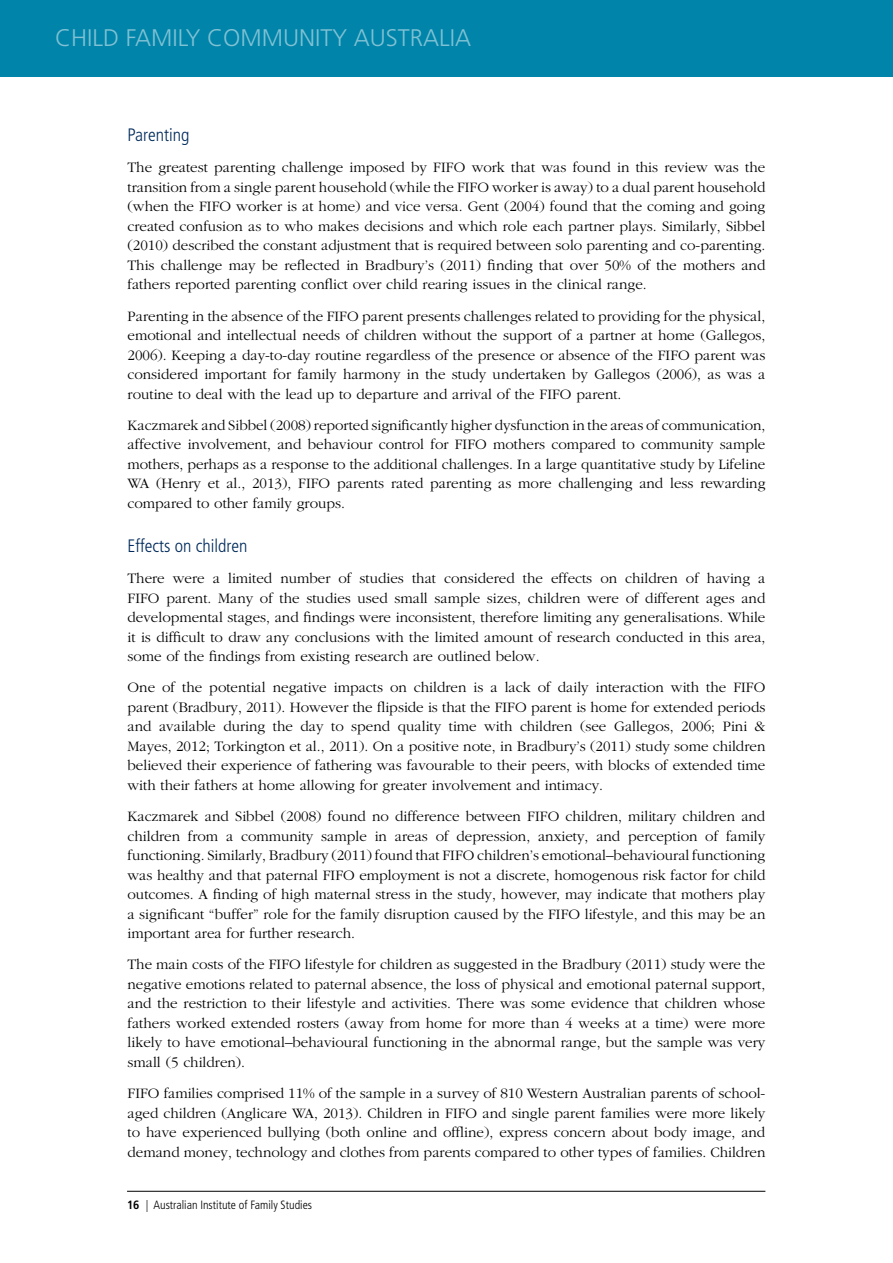
<style>
.page{position:relative;width:893px;height:1263px;background:#fff}
.page>*{position:absolute;margin:0;border:0;box-sizing:border-box;transform-origin:0 0}
.t1{font:300 24px "Frutiger LT";color:#80c1d4}
.Heading_3{font:300 condensed 18px "Frutiger LT";color:#002b5c}
.Body_Text{font:300 15px/19.5px "Garamond";color:#000;text-align:justify}
.t2{font:300 condensed 12px "Frutiger LT";color:#000}
.s1{font-weight:700}
</style>
<div class="page">
<div style="left:0;top:0;width:893px;height:77px;background:#0084a9"></div>
<hr style="left:127px;top:1191px;width:638px;height:1px;background:#000">
<h1 class="t1" style="left:55px;top:24px;width:418px">CHILD FAMILY COMMUNITY AUSTRALIA</h1>
<h4 class="Heading_3" style="left:128px;top:125px;width:64px">Parenting</h4>
<p class="Body_Text" style="left:128px;top:158px;width:639px">The greatest parenting challenge imposed by FIFO work that was found in this review was the transition from a single parent household (while the FIFO worker is away) to a dual parent household (when the FIFO worker is at home) and vice versa. Gent (2004) found that the coming and going created confusion as to who makes decisions and which role each partner plays. Similarly, Sibbel (2010) described the constant adjustment that is required between solo parenting and co-parenting.<br>This challenge may be reflected in Bradbury’s (2011) finding that over 50% of the mothers and fathers reported parenting conflict over child rearing issues in the clinical range.</p>
<p class="Body_Text" style="left:128px;top:306px;width:639px">Parenting in the absence of the FIFO parent presents challenges related to providing for the physical, emotional and intellectual needs of children without the support of a partner at home (Gallegos, 2006). Keeping a day-to-day routine regardless of the presence or absence of the FIFO parent was considered important for family harmony in the study undertaken by Gallegos (2006), as was a routine to deal with the lead up to departure and arrival of the FIFO parent.</p>
<p class="Body_Text" style="left:128px;top:416px;width:639px">Kaczmarek and Sibbel (2008) reported significantly higher dysfunction in the areas of communication, affective involvement, and behaviour control for FIFO mothers compared to community sample mothers, perhaps as a response to the additional challenges. In a large quantitative study by Lifeline WA (Henry et al., 2013), FIFO parents rated parenting as more challenging and less rewarding compared to other family groups.</p>
<h4 class="Heading_3" style="left:128px;top:535px;width:121px">Effects on children</h4>
<p class="Body_Text" style="left:128px;top:569px;width:639px">There were a limited number of studies that considered the effects on children of having a FIFO parent. Many of the studies used small sample sizes, children were of different ages and developmental stages, and findings were inconsistent, therefore limiting any generalisations. While it is difficult to draw any conclusions with the limited amount of research conducted in this area, some of the findings from existing research are outlined below.</p>
<p class="Body_Text" style="left:128px;top:678px;width:639px">One of the potential negative impacts on children is a lack of daily interaction with the FIFO parent (Bradbury, 2011). However the flipside is that the FIFO parent is home for extended periods and available during the day to spend quality time with children (see Gallegos, 2006; Pini &amp; Mayes, 2012; Torkington et al., 2011). On a positive note, in Bradbury’s (2011) study some children believed their experience of fathering was favourable to their peers, with blocks of extended time with their fathers at home allowing for greater involvement and intimacy.</p>
<p class="Body_Text" style="left:128px;top:807px;width:639px">Kaczmarek and Sibbel (2008) found no difference between FIFO children, military children and children from a community sample in areas of depression, anxiety, and perception of family functioning. Similarly, Bradbury (2011) found that FIFO children’s emotional–behavioural functioning was healthy and that paternal FIFO employment is not a discrete, homogenous risk factor for child outcomes. A finding of high maternal stress in the study, however, may indicate that mothers play a significant “buffer” role for the family disruption caused by the FIFO lifestyle, and this may be an important area for further research.</p>
<p class="Body_Text" style="left:128px;top:955px;width:639px">The main costs of the FIFO lifestyle for children as suggested in the Bradbury (2011) study were the negative emotions related to paternal absence, the loss of physical and emotional paternal support, and the restriction to their lifestyle and activities. There was some evidence that children whose fathers worked extended rosters (away from home for more than 4 weeks at a time) were more likely to have emotional–behavioural functioning in the abnormal range, but the sample was very small (5 children).</p>
<p class="Body_Text" style="left:128px;top:1084px;width:639px">FIFO families comprised 11% of the sample in a survey of 810 Western Australian parents of school&shy;aged children (Anglicare WA, 2013). Children in FIFO and single parent families were more likely to have experienced bullying (both online and offline), express concern about body image, and demand money, technology and clothes from parents compared to other types of families. Children</p>
<p class="t2" style="left:127px;top:1198px;width:186px"><span class="s1">16</span> | Australian Institute of Family Studies</p>
</div>
